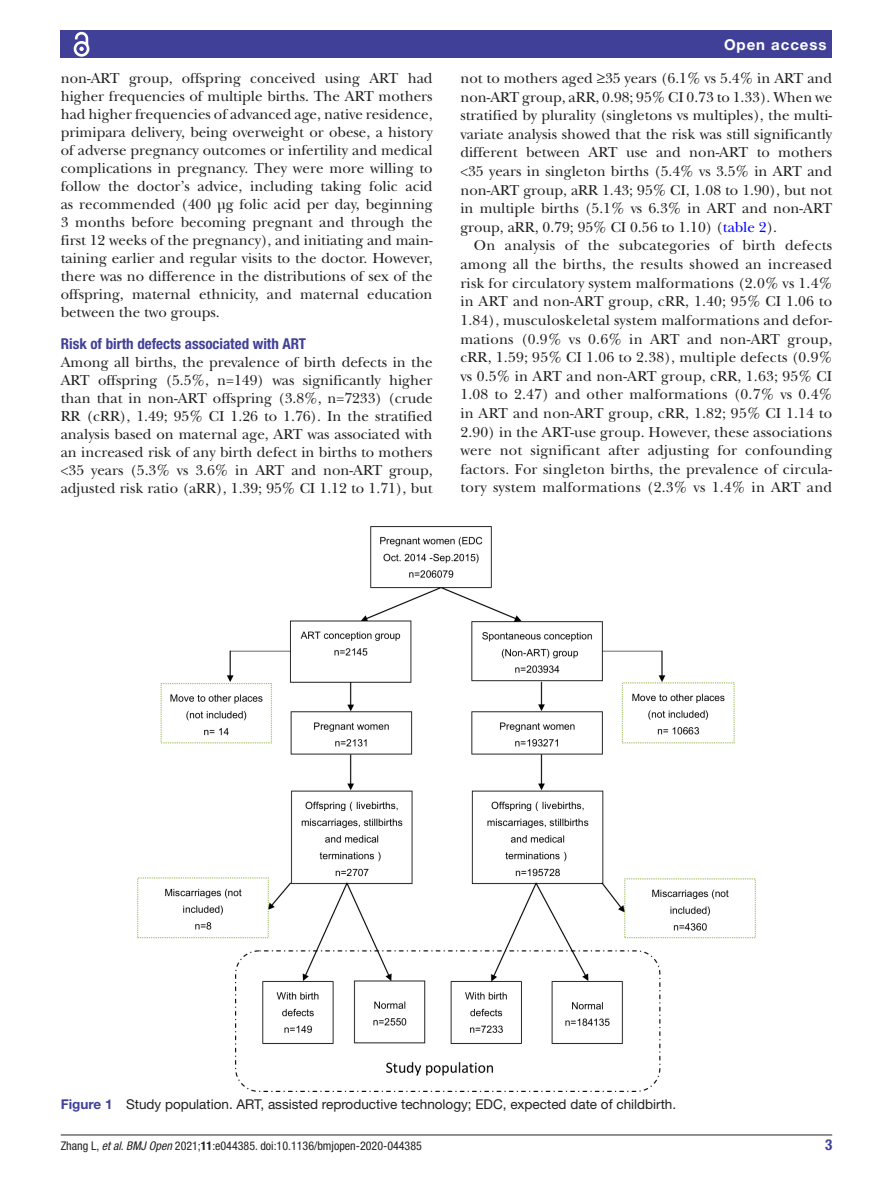
<style>
.page{position:relative;width:893px;height:1191px;background:#fff}
.page>*{position:absolute;margin:0;border:0;box-sizing:border-box;transform-origin:0 0}
.t1{font:15px/18.6px "New Baskerville";color:#231f20;text-align:justify}
.t2{font:700 condensed 15px "Helvetica Neue LT Std";color:#414099}
.t3{font:700 15px "Helvetica Neue LT Std";letter-spacing:.065em;color:#fff}
.t4{font:13.5px "Helvetica Neue LT Std";color:#231f20}
.t5{font:condensed 12px "Helvetica Neue LT Std";color:#231f20}
.s1{color:#00f}
.s2{font-weight:700;color:#414099}
.s3{font-style:italic}
.s4{font-weight:700}
</style>
<div class="page">
<hr style="left:61px;top:1134px;width:771px;height:1px;background:#231f20">
<div style="left:61px;top:31px;width:771px;height:27px;background:#414099"></div>
<svg style="left:73px;top:31px;width:17px;height:26px"></svg>
<img style="left:138px;top:527px;width:617px;height:564px">
<p class="t1" style="left:61px;top:69px;width:373px;line-height:18px">non-ART group, offspring conceived using ART had higher frequencies of multiple births. The ART mothers had higher frequencies of advanced age, native residence, primipara delivery, being overweight or obese, a history of adverse pregnancy outcomes or infertility and medical complications in pregnancy. They were more willing to follow the doctor’s advice, including taking folic acid as recommended (400 μg folic acid per day, beginning 3 months before becoming pregnant and through the first 12 weeks of the pregnancy), and initiating and main&shy;taining earlier and regular visits to the doctor. However, there was no difference in the distributions of sex of the offspring, maternal ethnicity, and maternal education between the two groups.</p>
<p class="t2" style="left:61px;top:334px;width:247px">Risk of birth defects associated with ART</p>
<p class="t1" style="left:61px;top:353px;width:373px;line-height:18px">Among all births, the prevalence of birth defects in the ART offspring (5.5%, n=149) was significantly higher than that in non-ART offspring (3.8%, n=7233) (crude RR (cRR), 1.49; 95% CI 1.26 to 1.76). In the stratified analysis based on maternal age, ART was associated with an increased risk of any birth defect in births to mothers &lt;35 years (5.3% vs 3.6% in ART and non-ART group, adjusted risk ratio (aRR), 1.39; 95% CI 1.12 to 1.71), but</p>
<p class="t3" style="left:724px;top:35px;width:104px">Open access</p>
<p class="t1" style="left:460px;top:69px;width:373px">not to mothers aged ≥35 years (6.1% vs 5.4% in ART and non-ART group, aRR, 0.98; 95% CI 0.73 to 1.33). When we stratified by plurality (singletons vs multiples), the multi&shy;variate analysis showed that the risk was still significantly different between ART use and non-ART to mothers &lt;35 years in singleton births (5.4% vs 3.5% in ART and non-ART group, aRR 1.43; 95% CI, 1.08 to 1.90), but not in multiple births (5.1% vs 6.3% in ART and non-ART group, aRR, 0.79; 95% CI 0.56 to 1.10) (<span class="s1">table 2</span>).</p>
<p class="t1" style="left:460px;top:236px;width:373px;text-indent:14px">On analysis of the subcategories of birth defects among all the births, the results showed an increased risk for circulatory system malformations (2.0% vs 1.4% in ART and non-ART group, cRR, 1.40; 95% CI 1.06 to 1.84), musculoskeletal system malformations and defor&shy;mations (0.9% vs 0.6% in ART and non-ART group, cRR, 1.59; 95% CI 1.06 to 2.38), multiple defects (0.9% vs 0.5% in ART and non-ART group, cRR, 1.63; 95% CI 1.08 to 2.47) and other malformations (0.7% vs 0.4% in ART and non-ART group, cRR, 1.82; 95% CI 1.14 to 2.90) in the ART-use group. However, these associations were not significant after adjusting for confounding factors. For singleton births, the prevalence of circula&shy;tory system malformations (2.3% vs 1.4% in ART and</p>
<p class="t4" style="left:61px;top:1096px;width:617px"><span class="s2">Figure 1</span> Study population. ART, assisted reproductive technology; EDC, expected date of childbirth.</p>
<p class="t5" style="left:61px;top:1138px;width:363px">Zhang L, <span class="s3">et al</span>. <span class="s3">BMJ Open</span> 2021;<span class="s4">11</span>:e044385. doi:10.1136/bmjopen-2020-044385</p>
<p class="t2" style="left:825px;top:1135px;width:9px">3</p>
</div>
